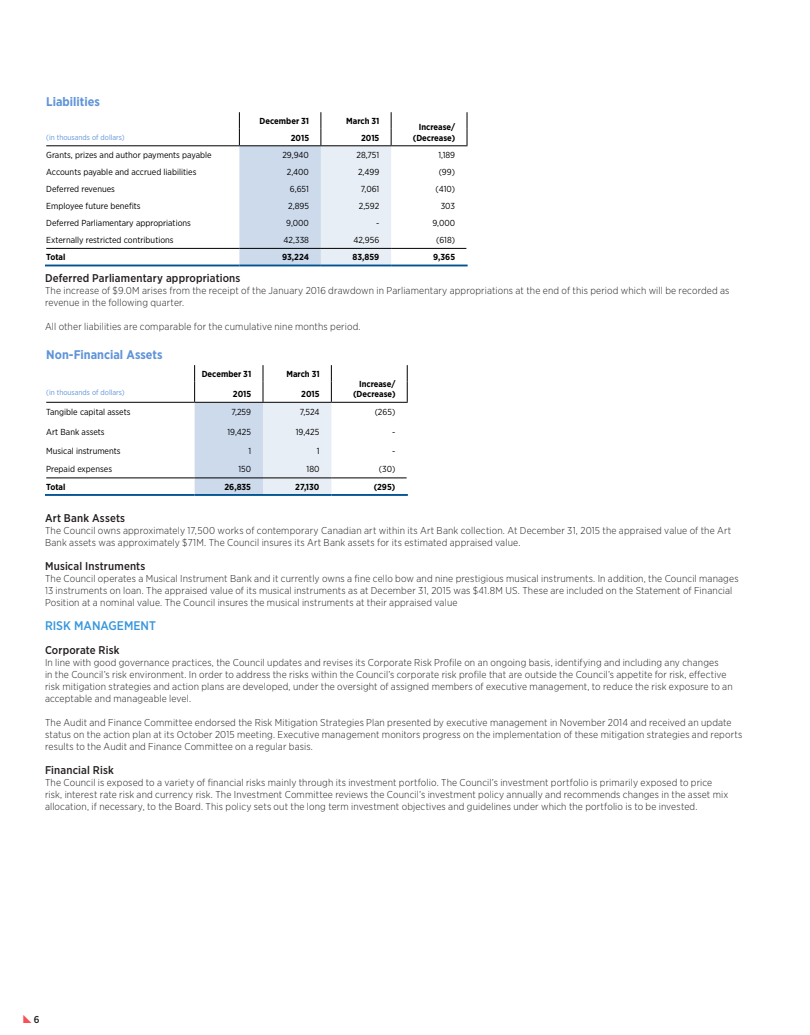
<style>
.page{position:relative;width:810px;height:1035px;background:#fff}
.page>*{position:absolute;margin:0;border:0;box-sizing:border-box;transform-origin:0 0}
.t1{font:700 12.5px "Gotham Narrow";color:#6094d8}
.t2{font:500 12.5px "Gotham Narrow";color:#3796dc}
.t3{font:500 11.25px "Gotham Narrow";letter-spacing:.015em;color:#241f1f}
.t4{font:300 10px/12px "Gotham Narrow";letter-spacing:.015em;color:#241f1f}
.t5{font:500 10px "Gotham Narrow";color:#241f1f}
.t6{font:8.75px "Gotham Narrow";color:#000}
.t7{font:700 8.75px/10.5px "Gotham Narrow";color:#000;text-align:right}
.t8{font:7.5px "Gotham Narrow";color:#6094d8}
</style>
<div class="page">
<svg style="left:407px;top:365px;width:1px;height:37px"></svg>
<svg style="left:194px;top:365px;width:138px;height:129px"></svg>
<hr style="left:46px;top:402px;width:149px;height:1px;background:#000">
<hr style="left:195px;top:402px;width:68px;height:1px;background:#000">
<hr style="left:263px;top:402px;width:68px;height:1px;background:#000">
<hr style="left:331px;top:402px;width:77px;height:1px;background:#000">
<hr style="left:46px;top:477px;width:149px;height:1px;background:#000">
<hr style="left:195px;top:477px;width:68px;height:1px;background:#000">
<hr style="left:263px;top:477px;width:68px;height:1px;background:#000">
<hr style="left:331px;top:477px;width:76px;height:1px;background:#000">
<hr style="left:45px;top:494px;width:150px;height:2px;background:#005392">
<hr style="left:195px;top:494px;width:68px;height:2px;background:#005392">
<hr style="left:263px;top:494px;width:68px;height:2px;background:#005392">
<hr style="left:331px;top:494px;width:77px;height:2px;background:#005392">
<svg style="left:467px;top:112px;width:1px;height:33px"></svg>
<svg style="left:239px;top:112px;width:153px;height:153px"></svg>
<hr style="left:46px;top:145px;width:193px;height:1px;background:#000">
<hr style="left:239px;top:145px;width:82px;height:1px;background:#000">
<hr style="left:321px;top:145px;width:70px;height:1px;background:#000">
<hr style="left:391px;top:145px;width:76px;height:1px;background:#000">
<hr style="left:46px;top:248px;width:193px;height:1px;background:#000">
<hr style="left:239px;top:248px;width:82px;height:1px;background:#000">
<hr style="left:321px;top:248px;width:70px;height:1px;background:#000">
<hr style="left:391px;top:248px;width:75px;height:1px;background:#000">
<hr style="left:45px;top:265px;width:194px;height:1px;background:#005392">
<hr style="left:239px;top:265px;width:82px;height:1px;background:#005392">
<hr style="left:321px;top:265px;width:70px;height:1px;background:#005392">
<hr style="left:391px;top:265px;width:77px;height:1px;background:#005392">
<p class="t1" style="left:46px;top:94px;width:55px">Liabilities</p>
<p class="t7" style="left:260px;top:115px;width:51px">December 31</p>
<p class="t7" style="left:346px;top:115px;width:35px">March 31</p>
<p class="t7" style="left:419px;top:122px;width:38px">Increase/</p>
<p class="t8" style="left:46px;top:133px;width:80px">(in thousands of dollars)</p>
<p class="t7" style="left:291px;top:132px;width:20px">2015</p>
<p class="t7" style="left:361px;top:132px;width:20px">2015</p>
<p class="t7" style="left:413px;top:132px;width:44px">(Decrease)</p>
<p class="t6" style="left:46px;top:149px;width:167px">Grants, prizes and author payments payable</p>
<p class="t6" style="left:282px;top:149px;width:28px">29,940</p>
<p class="t6" style="left:356px;top:149px;width:24px">28,751</p>
<p class="t6" style="left:438px;top:149px;width:18px">1,189</p>
<p class="t6" style="left:46px;top:166px;width:152px">Accounts payable and accrued liabilities</p>
<p class="t6" style="left:287px;top:166px;width:24px">2,400</p>
<p class="t6" style="left:358px;top:166px;width:23px">2,499</p>
<p class="t6" style="left:439px;top:166px;width:18px">(99)</p>
<p class="t6" style="left:46px;top:184px;width:70px">Deferred revenues</p>
<p class="t6" style="left:290px;top:184px;width:21px">6,651</p>
<p class="t6" style="left:361px;top:184px;width:20px">7,061</p>
<p class="t6" style="left:436px;top:184px;width:21px">(410)</p>
<p class="t6" style="left:46px;top:201px;width:96px">Employee future benefits</p>
<p class="t6" style="left:288px;top:201px;width:22px">2,895</p>
<p class="t6" style="left:359px;top:201px;width:22px">2,592</p>
<p class="t6" style="left:441px;top:201px;width:16px">303</p>
<p class="t6" style="left:46px;top:218px;width:146px">Deferred Parliamentary appropriations</p>
<p class="t6" style="left:286px;top:218px;width:24px">9,000</p>
<p class="t6" style="left:376px;top:218px;width:5px">-</p>
<p class="t6" style="left:432px;top:218px;width:24px">9,000</p>
<p class="t6" style="left:46px;top:235px;width:129px">Externally restricted contributions</p>
<p class="t6" style="left:284px;top:235px;width:27px">42,338</p>
<p class="t6" style="left:353px;top:235px;width:27px">42,956</p>
<p class="t6" style="left:436px;top:235px;width:20px">(618)</p>
<p class="t7" style="left:46px;top:252px;width:21px">Total</p>
<p class="t7" style="left:282px;top:252px;width:28px">93,224</p>
<p class="t7" style="left:353px;top:252px;width:28px">83,859</p>
<p class="t7" style="left:433px;top:252px;width:23px">9,365</p>
<p class="t3" style="left:45px;top:271px;width:197px">Deferred Parliamentary appropriations</p>
<p class="t4" style="left:45px;top:284px;width:686px">The increase of $9.0M arises from the receipt of the January 2016 drawdown in Parliamentary appropriations at the end of this period which will be recorded as revenue in the following quarter.</p>
<p class="t4" style="left:45px;top:320px;width:317px">All other liabilities are comparable for the cumulative nine months period.</p>
<p class="t1" style="left:46px;top:347px;width:118px">Non-Financial Assets</p>
<p class="t7" style="left:202px;top:368px;width:51px">December 31</p>
<p class="t7" style="left:286px;top:368px;width:35px">March 31</p>
<p class="t7" style="left:353px;top:378px;width:44px">Increase/ (Decrease)</p>
<p class="t8" style="left:46px;top:388px;width:80px">(in thousands of dollars)</p>
<p class="t7" style="left:233px;top:389px;width:20px">2015</p>
<p class="t7" style="left:301px;top:389px;width:20px">2015</p>
<p class="t6" style="left:46px;top:407px;width:86px">Tangible capital assets</p>
<p class="t6" style="left:231px;top:407px;width:21px">7,259</p>
<p class="t6" style="left:300px;top:407px;width:21px">7,524</p>
<p class="t6" style="left:375px;top:407px;width:22px">(265)</p>
<p class="t6" style="left:46px;top:426px;width:60px">Art Bank assets</p>
<p class="t6" style="left:227px;top:426px;width:25px">19,425</p>
<p class="t6" style="left:296px;top:426px;width:25px">19,425</p>
<p class="t6" style="left:392px;top:426px;width:5px">-</p>
<p class="t6" style="left:46px;top:445px;width:76px">Musical instruments</p>
<p class="t6" style="left:248px;top:445px;width:4px">1</p>
<p class="t6" style="left:317px;top:445px;width:4px">1</p>
<p class="t6" style="left:392px;top:445px;width:5px">-</p>
<p class="t6" style="left:46px;top:463px;width:67px">Prepaid expenses</p>
<p class="t6" style="left:238px;top:463px;width:14px">150</p>
<p class="t6" style="left:307px;top:463px;width:14px">180</p>
<p class="t6" style="left:379px;top:463px;width:18px">(30)</p>
<p class="t7" style="left:46px;top:482px;width:21px">Total</p>
<p class="t7" style="left:225px;top:482px;width:28px">26,835</p>
<p class="t7" style="left:295px;top:482px;width:26px">27,130</p>
<p class="t7" style="left:374px;top:482px;width:23px">(295)</p>
<p class="t3" style="left:45px;top:511px;width:82px">Art Bank Assets</p>
<p class="t4" style="left:45px;top:524px;width:688px">The Council owns approximately 17,500 works of contemporary Canadian art within its Art Bank collection. At December 31, 2015 the appraised value of the Art<br>Bank assets was approximately $71M. The Council insures its Art Bank assets for its estimated appraised value.</p>
<p class="t3" style="left:45px;top:559px;width:102px">Musical Instruments</p>
<p class="t4" style="left:45px;top:572px;width:695px">The Council operates a Musical Instrument Bank and it currently owns a fine cello bow and nine prestigious musical instruments. In addition, the Council manages<br>13 instruments on loan. The appraised value of its musical instruments as at December 31, 2015 was $41.8M US. These are included on the Statement of Financial<br>Position at a nominal value. The Council insures the musical instruments at their appraised value</p>
<p class="t2" style="left:45px;top:618px;width:112px">RISK MANAGEMENT</p>
<p class="t3" style="left:45px;top:643px;width:76px">Corporate Risk</p>
<p class="t4" style="left:45px;top:656px;width:689px">In line with good governance practices, the Council updates and revises its Corporate Risk Profile on an ongoing basis, identifying and including any changes<br>in the Council’s risk environment. In order to address the risks within the Council’s corporate risk profile that are outside the Council’s appetite for risk, effective risk mitigation strategies and action plans are developed, under the oversight of assigned members of executive management, to reduce the risk exposure to an acceptable and manageable level.</p>
<p class="t4" style="left:45px;top:716px;width:699px">The Audit and Finance Committee endorsed the Risk Mitigation Strategies Plan presented by executive management in November 2014 and received an update status on the action plan at its October 2015 meeting. Executive management monitors progress on the implementation of these mitigation strategies and reports results to the Audit and Finance Committee on a regular basis.</p>
<p class="t3" style="left:45px;top:763px;width:70px">Financial Risk</p>
<p class="t4" style="left:45px;top:776px;width:685px">The Council is exposed to a variety of financial risks mainly through its investment portfolio. The Council’s investment portfolio is primarily exposed to price risk, interest rate risk and currency risk. The Investment Committee reviews the Council’s investment policy annually and recommends changes in the asset mix allocation, if necessary, to the Board. This policy sets out the long term investment objectives and guidelines under which the portfolio is to be invested.</p>
<p class="t5" style="left:34px;top:1013px;width:7px">6</p>
</div>
